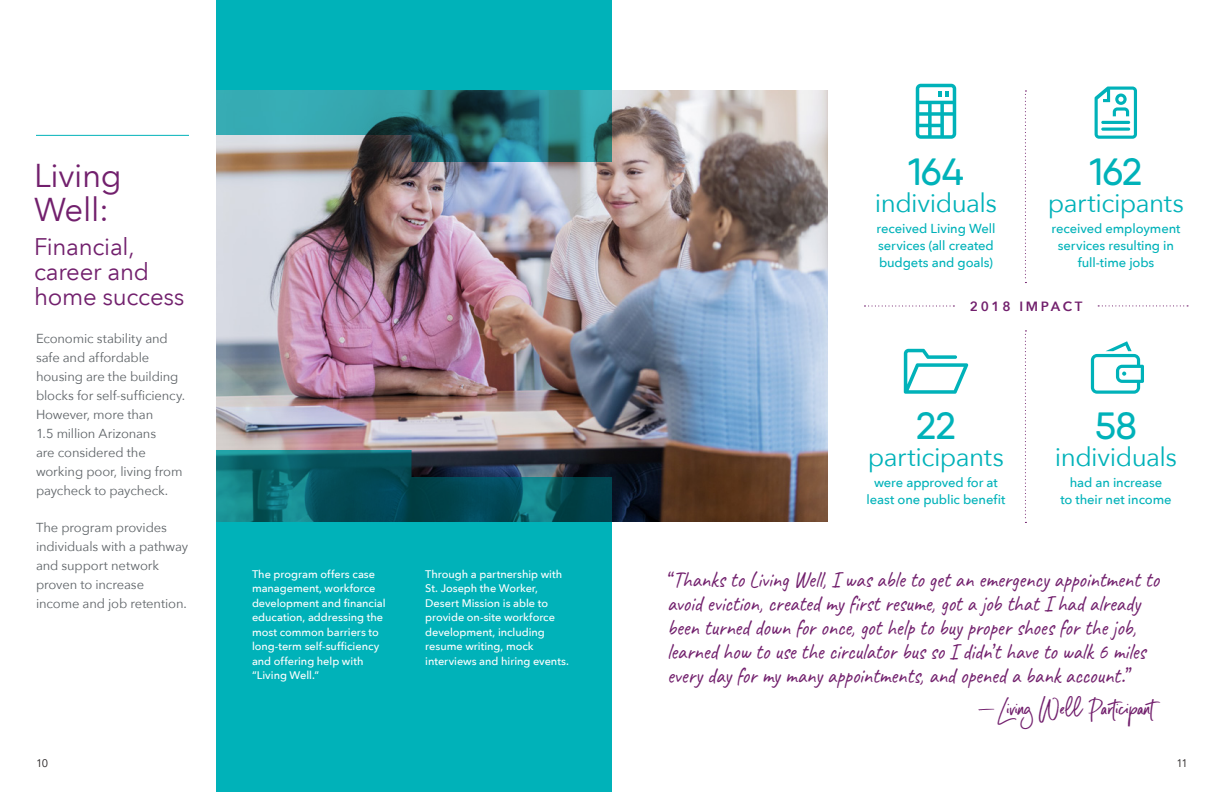
<style>
.page{position:relative;width:1224px;height:792px;background:#fff}
.page>*{position:absolute;margin:0;border:0;box-sizing:border-box;transform-origin:0 0}
.t1{font:500 38px "Qanelas Soft";letter-spacing:-.015em;color:#00b2b9}
.t2{font:35px "Backlash Script";letter-spacing:.01em;color:#72206d}
.t3{font:33px/34px "Avenir Next LT Pro";letter-spacing:-.01em;color:#72206d}
.t4{font:26px "Avenir Next";letter-spacing:-.02em;color:#00b2b9}
.t5{font:24px/25px "Avenir Next LT Pro";letter-spacing:-.01em;color:#72206d}
.t6{font:23px/24px "Caveat";letter-spacing:-.005em;color:#72206d;scale:.9 1}
.t7{font:600 13.4px "Avenir Next LT Pro";letter-spacing:.2em;color:#72206d}
.t8{font:13px/19px "Avenir Next";letter-spacing:-.01em;color:#5e6367}
.t9{font:500 13px/17px "Avenir Next";letter-spacing:-.01em;color:#00b2b9;text-align:center}
.t10{font:500 11px/14.5px "Avenir Next";letter-spacing:-.005em;color:#fff}
.t11{font:11px "Avenir Next";color:#231f20}
.s1{font-size:29.4px}
</style>
<div class="page">
<div style="left:216px;top:0;width:396px;height:792px;background:#00b2b9"></div>
<img style="left:216px;top:90px;width:612px;height:432px">
<svg style="left:1025px;top:90px;width:1px;height:193px"></svg>
<svg style="left:1025px;top:330px;width:1px;height:193px"></svg>
<svg style="left:1098px;top:305px;width:90px;height:1px"></svg>
<svg style="left:865px;top:305px;width:89px;height:2px"></svg>
<hr style="left:36px;top:135px;width:153px;height:1px;background:#00b2b9">
<svg style="left:216px;top:90px;width:396px;height:72px;background:#40868a"></svg>
<svg style="left:216px;top:450px;width:396px;height:72px;background:#0d515b"></svg>
<svg style="left:1095px;top:87px;width:42px;height:52px"></svg>
<svg style="left:1091px;top:341px;width:53px;height:53px"></svg>
<svg style="left:904px;top:349px;width:64px;height:45px"></svg>
<svg style="left:916px;top:84px;width:40px;height:55px"></svg>
<h3 class="t3" style="left:34px;top:158px;width:89px">Living<br>Well:</h3>
<h3 class="t5" style="left:34px;top:234px;width:152px">Financial, career and home success</h3>
<p class="t8" style="left:36px;top:329px;width:151px">Economic stability and safe and affordable housing are the building blocks for self-sufficiency.<br>However, more than<br>1.5 million Arizonans<br>are considered the working poor, living from paycheck to paycheck.</p>
<p class="t8" style="left:36px;top:518px;width:154px">The program provides individuals with a pathway and support network proven to increase income and job retention.</p>
<p class="t10" style="left:252px;top:567px;width:135px">The program offers case management, workforce development and financial education, addressing the most common barriers to long-term self-sufficiency and offering help with “Living Well.”</p>
<p class="t10" style="left:425px;top:567px;width:145px">Through a partnership with<br>St. Joseph the Worker,<br>Desert Mission is able to provide on-site workforce development, including resume writing, mock interviews and hiring events.</p>
<h1 class="t1" style="left:908px;top:148px;width:57px">164</h1>
<h3 class="t4" style="left:875px;top:181px;width:124px">individuals</h3>
<p class="t9" style="left:877px;top:220px;width:120px;text-align:left">received Living Well services (all created budgets and goals)</p>
<h1 class="t1" style="left:1090px;top:148px;width:54px">162</h1>
<h3 class="t4" style="left:1048px;top:181px;width:138px">participants</h3>
<p class="t9" style="left:1052px;top:220px;width:130px">received employment services resulting in full-time jobs</p>
<p class="t7" style="left:970px;top:298px;width:114px">2018 IMPACT</p>
<h1 class="t1" style="left:916px;top:402px;width:41px">22</h1>
<h3 class="t4" style="left:868px;top:435px;width:138px">participants</h3>
<p class="t9" style="left:867px;top:474px;width:140px">were approved for at least one public benefit</p>
<h1 class="t1" style="left:1095px;top:402px;width:43px">58</h1>
<h3 class="t4" style="left:1055px;top:435px;width:124px">individuals</h3>
<p class="t9" style="left:1060px;top:474px;width:113px">had an increase<br>to their net income</p>
<p class="t6" style="left:665px;top:568px;width:551px">“ Thanks to Living Well, I was able to get an emergency appointment to avoid eviction, created my first resume, got a job that I had already been turned down for once, got help to buy proper shoes for the job, learned how to use the circulator bus so I didn’t have to walk 6 miles every day for my many appointments, and opened a bank account.”</p>
<h2 class="t2" style="left:976px;top:691px;width:179px"><span class="s1">—</span>Living Well Participant</h2>
<p class="t11" style="left:36px;top:754px;width:14px">10</p>
<p class="t11" style="left:1176px;top:754px;width:13px">11</p>
</div>
